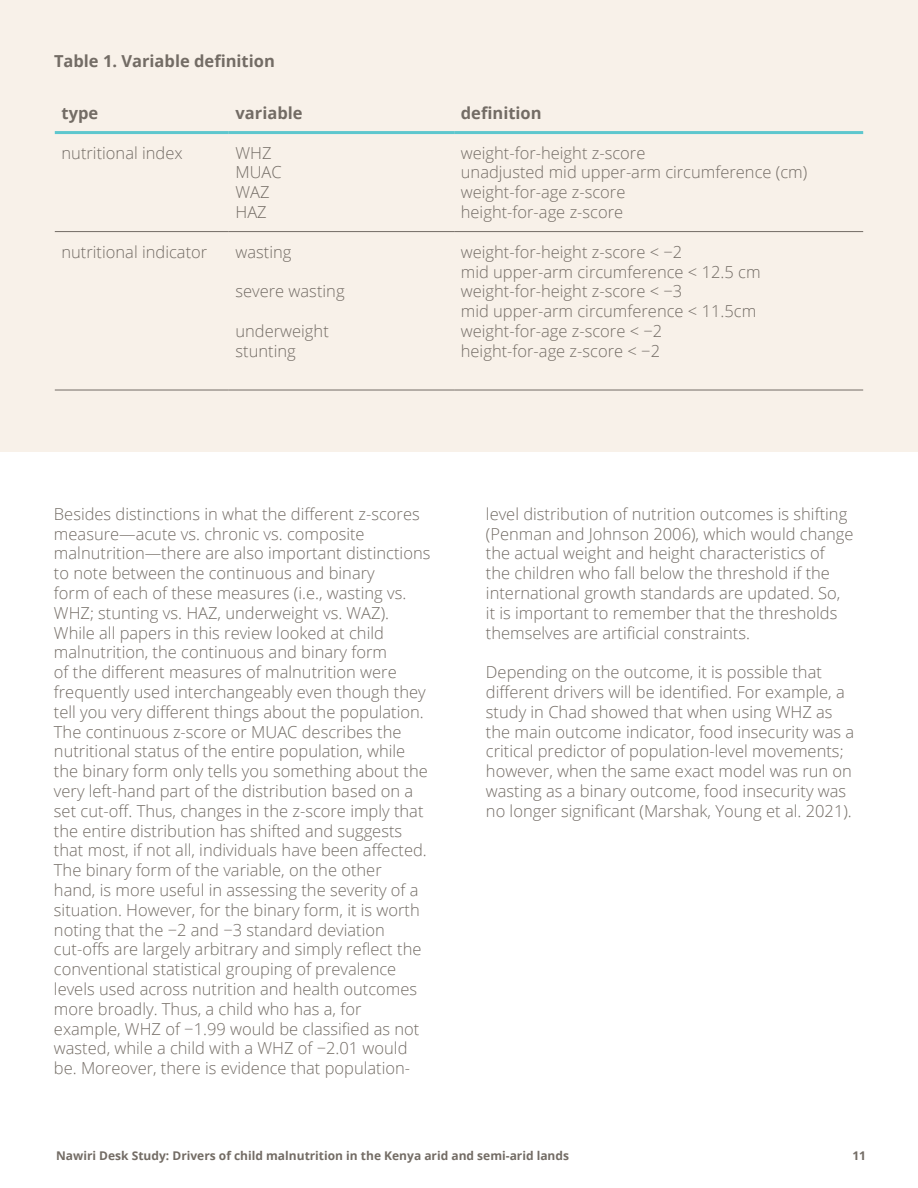
<style>
.page{position:relative;width:918px;height:1188px;background:#fff}
.page>*{position:absolute;margin:0;border:0;box-sizing:border-box;transform-origin:0 0}
.t1{font:300 16.5px/19.8px "Open Sans";color:#736c65}
.t2{font:700 16.5px "Open Sans";color:#736c65}
.t3{font:700 12px "Open Sans";color:#736c65}
</style>
<div class="page">
<div style="left:0;top:0;width:918px;height:451px;background:#f8f1e9"></div>
<hr style="left:55px;top:131px;width:174px;height:3px;background:#5ec7ce">
<hr style="left:229px;top:131px;width:225px;height:3px;background:#5ec7ce">
<hr style="left:454px;top:131px;width:409px;height:3px;background:#5ec7ce">
<hr style="left:55px;top:231px;width:174px;height:1px;background:#736c65">
<hr style="left:229px;top:231px;width:225px;height:1px;background:#736c65">
<hr style="left:454px;top:231px;width:409px;height:1px;background:#736c65">
<hr style="left:55px;top:390px;width:174px;height:1px;background:#736c65">
<hr style="left:229px;top:390px;width:225px;height:1px;background:#736c65">
<hr style="left:454px;top:390px;width:409px;height:1px;background:#736c65">
<p class="t2" style="left:54px;top:49px;width:222px">Table 1. Variable definition</p>
<p class="t2" style="left:62px;top:101px;width:38px">type</p>
<p class="t2" style="left:236px;top:101px;width:69px">variable</p>
<p class="t2" style="left:461px;top:101px;width:82px">definition</p>
<p class="t1" style="left:62px;top:142px;width:123px">nutritional index</p>
<p class="t1" style="left:236px;top:142px;width:48px">WHZ<br>MUAC<br>WAZ<br>HAZ</p>
<p class="t1" style="left:461px;top:142px;width:348px">weight-for-height z-score<br>unadjusted mid upper-arm circumference (cm) weight-for-age z-score<br>height-for-age z-score</p>
<p class="t1" style="left:62px;top:241px;width:147px">nutritional indicator</p>
<p class="t1" style="left:236px;top:241px;width:57px">wasting</p>
<p class="t1" style="left:236px;top:281px;width:111px">severe wasting</p>
<p class="t1" style="left:236px;top:321px;width:95px">underweight stunting</p>
<p class="t1" style="left:461px;top:241px;width:301px">weight-for-height z-score &lt; −2<br>mid upper-arm circumference &lt; 12.5 cm weight-for-height z-score &lt; −3<br>mid upper-arm circumference &lt; 11.5cm weight-for-age z-score &lt; −2 height-for-age z-score &lt; −2</p>
<p class="t1" style="left:54px;top:503px;width:378px">Besides distinctions in what the different z-scores measure—acute vs. chronic vs. composite malnutrition—there are also important distinctions to note between the continuous and binary<br>form of each of these measures (i.e., wasting vs.<br>WHZ; stunting vs. HAZ, underweight vs. WAZ).<br>While all papers in this review looked at child malnutrition, the continuous and binary form<br>of the different measures of malnutrition were frequently used interchangeably even though they tell you very different things about the population.<br>The continuous z-score or MUAC describes the nutritional status of the entire population, while the binary form only tells you something about the very left-hand part of the distribution based on a set cut-off. Thus, changes in the z-score imply that the entire distribution has shifted and suggests that most, if not all, individuals have been affected.<br>The binary form of the variable, on the other<br>hand, is more useful in assessing the severity of a situation. However, for the binary form, it is worth noting that the −2 and −3 standard deviation cut-offs are largely arbitrary and simply reflect the conventional statistical grouping of prevalence levels used across nutrition and health outcomes more broadly. Thus, a child who has a, for example, WHZ of −1.99 would be classified as not wasted, while a child with a WHZ of −2.01 would be. Moreover, there is evidence that population-</p>
<p class="t1" style="left:486px;top:503px;width:369px">level distribution of nutrition outcomes is shifting (Penman and Johnson 2006), which would change the actual weight and height characteristics of<br>the children who fall below the threshold if the international growth standards are updated. So, it is important to remember that the thresholds themselves are artificial constraints.</p>
<p class="t1" style="left:486px;top:662px;width:370px">Depending on the outcome, it is possible that different drivers will be identified. For example, a study in Chad showed that when using WHZ as the main outcome indicator, food insecurity was a critical predictor of population-level movements; however, when the same exact model was run on wasting as a binary outcome, food insecurity was no longer significant (Marshak, Young et al. 2021).</p>
<p class="t3" style="left:56px;top:1148px;width:514px">Nawiri Desk Study: Drivers of child malnutrition in the Kenya arid and semi-arid lands</p>
<p class="t3" style="left:852px;top:1148px;width:15px">11</p>
</div>
